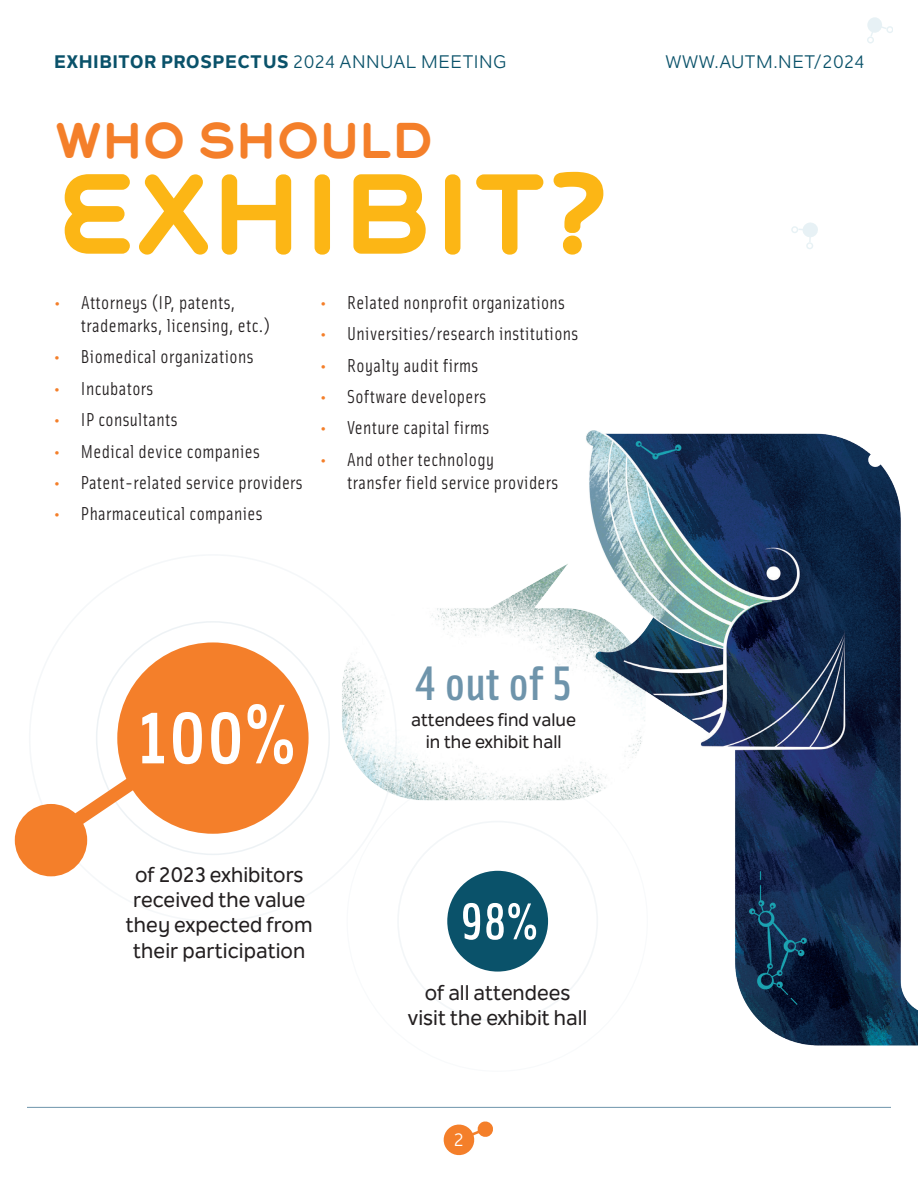
<style>
.page{position:relative;width:918px;height:1188px;background:#fff}
.page>*{position:absolute;margin:0;border:0;box-sizing:border-box;transform-origin:0 0}
.t1{font:700 101.7px "Grover";letter-spacing:-.03em;color:#fcb615}
.t2{font:500 84.75px "Solex OT";color:#fff}
.t3{font:500 51.9px "Solex OT";color:#fff}
.t4{font:500 48.6px "Solex OT";color:#6e94ab}
.t5{font:700 45px "Grover";letter-spacing:-.03em;color:#f47f2a}
.t6{font:500 21px/25.2px "Nolan Next";color:#231f20;text-align:center}
.t7{font:18.75px/23.2px "Solex OT";letter-spacing:.02em;color:#231f20}
.t8{font:800 18px "Nolan Next";letter-spacing:.03em;color:#0a526a}
.t9{font:500 18px/21.6px "Nolan Next";color:#231f20;text-align:center}
.t10{font:18px "Nolan Next";letter-spacing:.03em;color:#0a526a}
.t11{font:18px "Nolan Next";color:#fff}
.s1{font-weight:400}
.s2{color:#f47f2a}
</style>
<div class="page">
<svg style="left:443px;top:1121px;width:50px;height:35px"></svg>
<hr style="left:27px;top:1107px;width:864px;height:1px;background:#6e94ab">
<div style="left:806px;top:242px;width:8px;height:8px;border:2px solid #0f7a9a;border-radius:2px"></div>
<div style="left:791px;top:226px;width:8px;height:8px;border:2px solid #0f7a9a;border-radius:2px"></div>
<svg style="left:797px;top:222px;width:21px;height:22px"></svg>
<svg style="left:867px;top:17px;width:15px;height:16px"></svg>
<div style="left:886px;top:26px;width:8px;height:7px;border:2px solid #0f7a9a;border-radius:50%"></div>
<div style="left:867px;top:36px;width:7px;height:8px;border:2px solid #0f7a9a;border-radius:50%"></div>
<svg style="left:869px;top:23px;width:19px;height:15px"></svg>
<img style="left:342px;top:430px;width:576px;height:616px">
<div style="left:117px;top:642px;width:192px;height:192px;background:#f47f2a;border-radius:50%"></div>
<div style="left:15px;top:804px;width:72px;height:72px;background:#f47f2a;border-radius:50%"></div>
<svg style="left:54px;top:768px;width:96px;height:70px"></svg>
<p class="t8" style="left:54px;top:50px;width:454px">EXHIBITOR PROSPECTUS <span class="s1">2024 ANNUAL MEETING</span></p>
<p class="t10" style="left:665px;top:50px;width:200px">WWW.AUTM.NET/2024</p>
<h3 class="t5" style="left:54px;top:109px;width:382px">WHO SHOULD</h3>
<h1 class="t1" style="left:54px;top:143px;width:551px">EXHIBIT?</h1>
<p class="t7" style="left:81px;top:290px;width:191px;text-indent:-27px"><span class="s2">•</span> Attorneys (IP, patents, trademarks, licensing, etc.)</p>
<p class="t7" style="left:54px;top:345px;width:201px"><span class="s2">•</span> Biomedical organizations</p>
<p class="t7" style="left:54px;top:376px;width:101px"><span class="s2">•</span> Incubators</p>
<p class="t7" style="left:54px;top:407px;width:125px"><span class="s2">•</span> IP consultants</p>
<p class="t7" style="left:54px;top:439px;width:207px"><span class="s2">•</span> Medical device companies</p>
<p class="t7" style="left:54px;top:470px;width:250px"><span class="s2">•</span> Patent-related service providers</p>
<p class="t7" style="left:54px;top:501px;width:210px"><span class="s2">•</span> Pharmaceutical companies</p>
<p class="t7" style="left:320px;top:290px;width:246px"><span class="s2">•</span> Related nonprofit organizations</p>
<p class="t7" style="left:320px;top:321px;width:260px"><span class="s2">•</span> Universities/research institutions</p>
<p class="t7" style="left:320px;top:353px;width:160px"><span class="s2">•</span> Royalty audit firms</p>
<p class="t7" style="left:320px;top:384px;width:168px"><span class="s2">•</span> Software developers</p>
<p class="t7" style="left:320px;top:415px;width:171px"><span class="s2">•</span> Venture capital firms</p>
<p class="t7" style="left:347px;top:447px;width:213px;text-indent:-27px"><span class="s2">•</span> And other technology<br>transfer field service providers</p>
<h2 class="t2" style="left:137px;top:679px;width:160px">100%</h2>
<p class="t6" style="left:126px;top:862px;width:188px">of 2023 exhibitors received the value they expected from their participation</p>
<h3 class="t4" style="left:415px;top:652px;width:158px">4 out of 5</h3>
<p class="t9" style="left:411px;top:709px;width:167px">attendees find value in the exhibit hall</p>
<h3 class="t3" style="left:460px;top:888px;width:79px">98%</h3>
<p class="t6" style="left:408px;top:980px;width:181px">of all attendees visit the exhibit hall</p>
<p class="t11" style="left:454px;top:1128px;width:12px">2</p>
</div>
